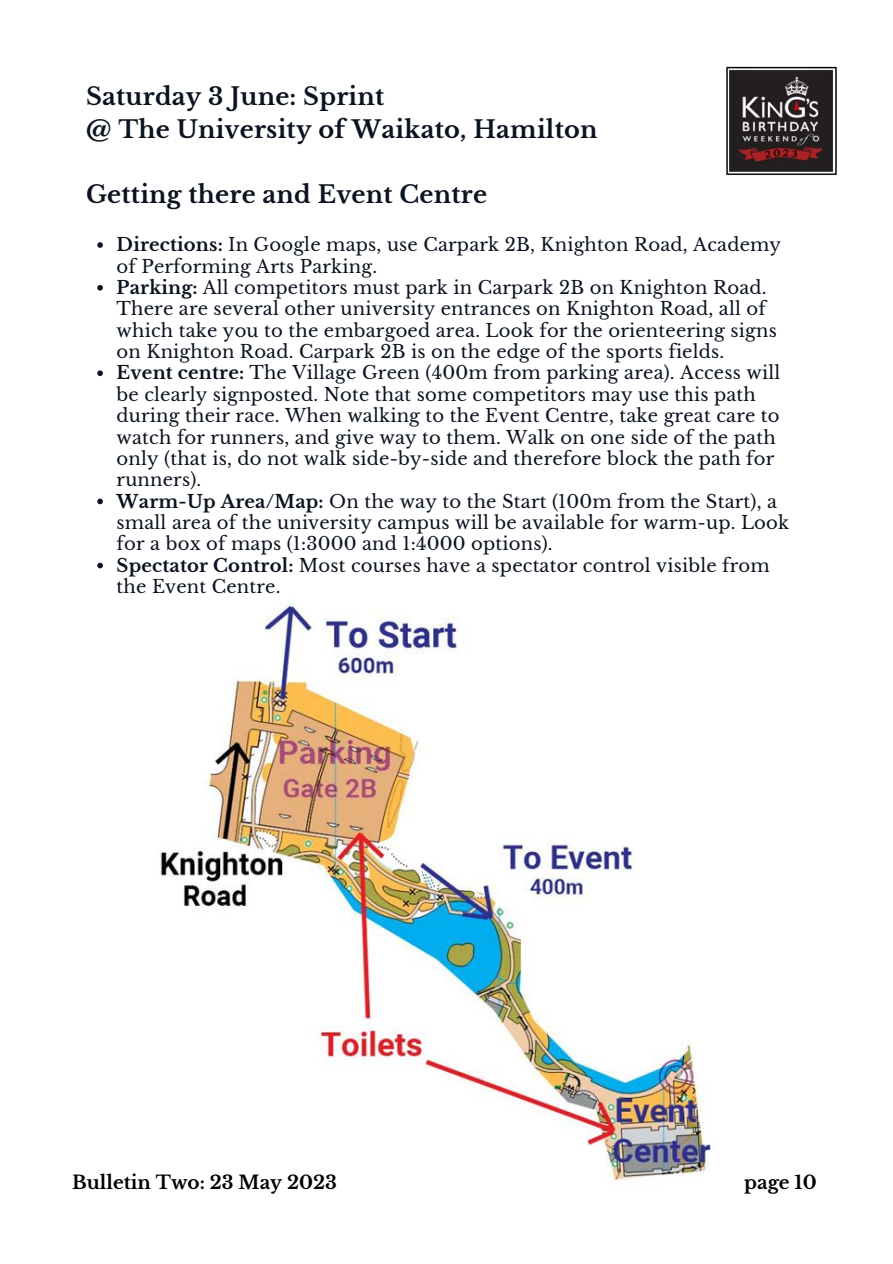
<style>
.page{position:relative;width:893px;height:1264px;background:#fff}
.page>*{position:absolute;margin:0;border:0;box-sizing:border-box;transform-origin:0 0}
.t1{font:700 24px "Libre Baskerville";letter-spacing:.01em;color:#0b1320}
.t2{font:700 18.45px "Libre Baskerville";color:#000}
.t3{font:18px/21.3px "Libre Baskerville";letter-spacing:.01em;color:#0b1320}
.s1{font-weight:700}
</style>
<div class="page">
<img style="left:726px;top:66px;width:111px;height:110px">
<img style="left:160px;top:602px;width:551px;height:580px">
<svg style="left:97px;top:242px;width:6px;height:6px"></svg>
<svg style="left:97px;top:285px;width:6px;height:5px"></svg>
<svg style="left:97px;top:370px;width:6px;height:6px"></svg>
<svg style="left:97px;top:498px;width:6px;height:6px"></svg>
<svg style="left:97px;top:562px;width:6px;height:6px"></svg>
<p class="t1" style="left:86px;top:82px;width:300px">Saturday 3 June: Sprint</p>
<p class="t1" style="left:86px;top:114px;width:513px">@ The University of Waikato, Hamilton</p>
<p class="t1" style="left:86px;top:179px;width:402px">Getting there and Event Centre</p>
<p class="t3" style="left:117px;top:234px;width:666px"><span class="s1">Directions:</span> In Google maps, use Carpark 2B, Knighton Road, Academy of Performing Arts Parking.</p>
<p class="t3" style="left:117px;top:277px;width:661px"><span class="s1">Parking:</span> All competitors must park in Carpark 2B on Knighton Road.<br>There are several other university entrances on Knighton Road, all of which take you to the embargoed area. Look for the orienteering signs on Knighton Road. Carpark 2B is on the edge of the sports fields.</p>
<p class="t3" style="left:117px;top:362px;width:665px"><span class="s1">Event centre:</span> The Village Green (400m from parking area). Access will be clearly signposted. Note that some competitors may use this path during their race. When walking to the Event Centre, take great care to watch for runners, and give way to them. Walk on one side of the path only (that is, do not walk side-by-side and therefore block the path for runners).</p>
<p class="t3" style="left:117px;top:490px;width:674px"><span class="s1">Warm-Up Area/Map:</span> On the way to the Start (100m from the Start), a small area of the university campus will be available for warm-up. Look for a box of maps (1:3000 and 1:4000 options).</p>
<p class="t3" style="left:117px;top:555px;width:654px"><span class="s1">Spectator Control:</span> Most courses have a spectator control visible from the Event Centre.</p>
<p class="t2" style="left:72px;top:1171px;width:266px">Bulletin Two: 23 May 2023</p>
<p class="t2" style="left:744px;top:1171px;width:74px">page 10</p>
</div>
